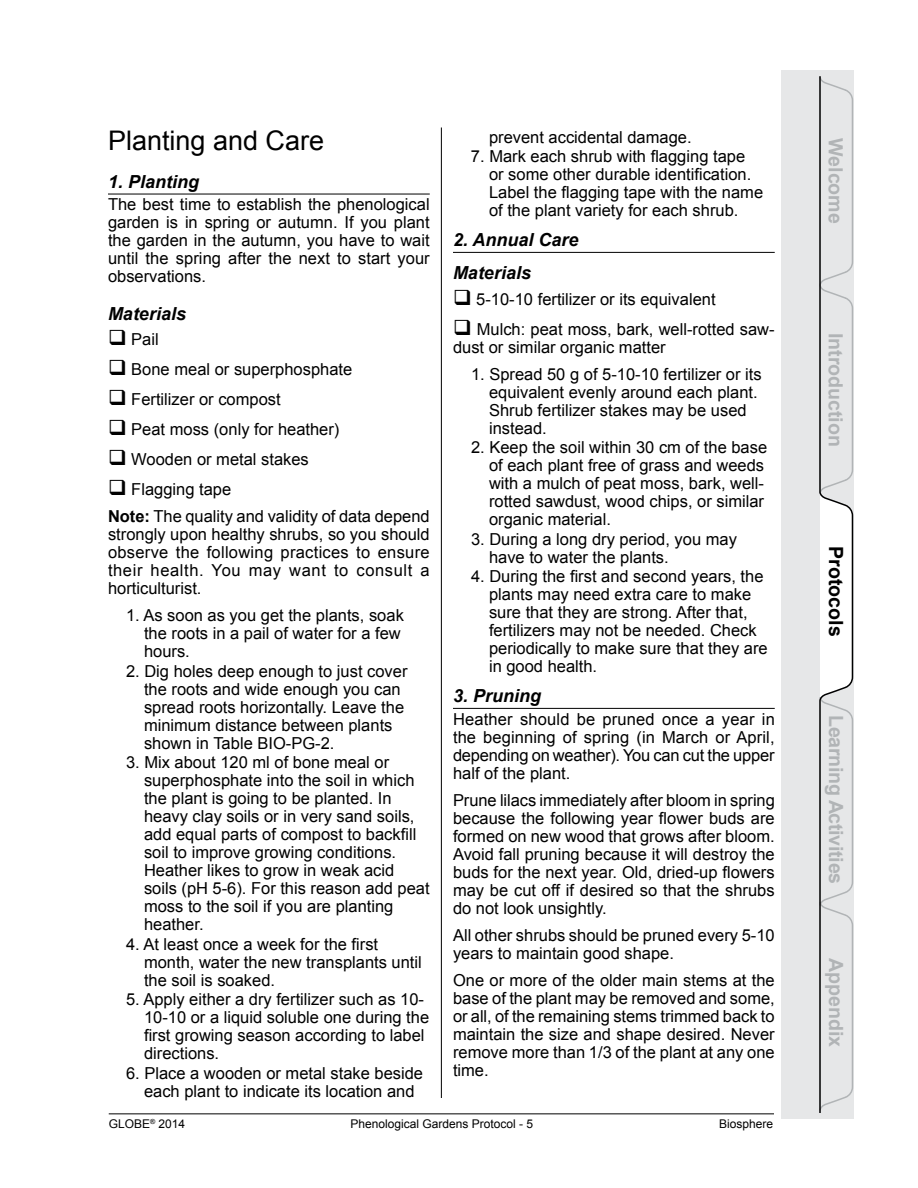
<style>
.page{position:relative;width:918px;height:1188px;background:#fff}
.page>*{position:absolute;margin:0;border:0;box-sizing:border-box;transform-origin:0 0}
.t1{font:27px "Arial";color:#000}
.t2{font:700 19.65px "Arial";color:#b1b4b6}
.t3{font:700 19.65px "Arial";color:#000}
.t4{font:italic 700 18px/33px "Arial";color:#000}
.t5{font:16.5px/18px "Arial";color:#000}
.t6{font:12px "Arial";color:#000}
.s1{font-weight:700}
</style>
<div class="page">
<hr style="left:441px;top:128px;width:1px;height:970px;background:#000">
<hr style="left:109px;top:1113px;width:665px;height:1px;background:#000">
<div style="left:782px;top:70px;width:72px;height:1049px;background:#e6e7e8"></div>
<svg style="left:819px;top:76px;width:35px;height:1037px"></svg>
<hr style="left:108px;top:194px;width:322px;height:1px;background:#000">
<hr style="left:453px;top:252px;width:322px;height:1px;background:#000">
<hr style="left:453px;top:708px;width:322px;height:1px;background:#000">
<h1 class="t1" style="left:108px;top:123px;width:218px">Planting and Care</h1>
<p class="t4" style="left:108px;top:166px;width:93px">1. Planting</p>
<p class="t5" style="left:108px;top:196px;width:323px;text-align:justify">The best time to establish the phenological garden is in spring or autumn. If you plant the garden in the autumn, you have to wait until the spring after the next to start your observations.</p>
<p class="t4" style="left:108px;top:298px;width:80px">Materials</p>
<p class="t5" style="left:108px;top:331px;width:52px">❑ Pail</p>
<p class="t5" style="left:108px;top:361px;width:246px">❑ Bone meal or superphosphate</p>
<p class="t5" style="left:108px;top:391px;width:174px">❑ Fertilizer or compost</p>
<p class="t5" style="left:108px;top:421px;width:233px">❑ Peat moss (only for heather)</p>
<p class="t5" style="left:108px;top:451px;width:202px">❑ Wooden or metal stakes</p>
<p class="t5" style="left:108px;top:476px;width:323px;line-height:27px">❑ Flagging tape<br><span class="s1">Note:</span> The quality and validity of data depend</p>
<p class="t5" style="left:108px;top:526px;width:323px;text-align:justify">strongly upon healthy shrubs, so you should observe the following practices to ensure their health. You may want to consult a horticulturist.</p>
<p class="t5" style="left:144px;top:607px;width:261px;text-indent:-18px">1. As soon as you get the plants, soak the roots in a pail of water for a few hours.</p>
<p class="t5" style="left:144px;top:662px;width:265px;text-indent:-18px">2. Dig holes deep enough to just cover the roots and wide enough you can spread roots horizontally. Leave the minimum distance between plants shown in Table BIO-PG-2.</p>
<p class="t5" style="left:144px;top:754px;width:287px;text-indent:-18px">3. Mix about 120 ml of bone meal or superphosphate into the soil in which the plant is going to be planted. In heavy clay soils or in very sand soils, add equal parts of compost to backfill soil to improve growing conditions.<br>Heather likes to grow in weak acid soils (pH 5-6). For this reason add peat moss to the soil if you are planting heather.</p>
<p class="t5" style="left:144px;top:935px;width:279px;text-indent:-18px">4. At least once a week for the first month, water the new transplants until the soil is soaked.</p>
<p class="t5" style="left:144px;top:991px;width:287px;text-indent:-18px">5. Apply either a dry fertilizer such as 10- 10-10 or a liquid soluble one during the first growing season according to label directions.</p>
<p class="t5" style="left:126px;top:1064px;width:299px;text-align:center">6. Place a wooden or metal stake beside each plant to indicate its location and</p>
<p class="t5" style="left:489px;top:128px;width:204px">prevent accidental damage.</p>
<p class="t5" style="left:489px;top:147px;width:276px;text-indent:-18px">7. Mark each shrub with flagging tape or some other durable identification.<br>Label the flagging tape with the name of the plant variety for each shrub.</p>
<p class="t4" style="left:453px;top:224px;width:127px">2. Annual Care<br>Materials</p>
<p class="t5" style="left:453px;top:290px;width:264px">❑ 5-10-10 fertilizer or its equivalent</p>
<p class="t5" style="left:453px;top:320px;width:323px">❑ Mulch: peat moss, bark, well-rotted saw&shy;dust or similar organic matter</p>
<p class="t5" style="left:489px;top:365px;width:274px;text-indent:-18px">1. Spread 50 g of 5-10-10 fertilizer or its equivalent evenly around each plant.<br>Shrub fertilizer stakes may be used instead.</p>
<p class="t5" style="left:489px;top:438px;width:280px;text-indent:-18px">2. Keep the soil within 30 cm of the base of each plant free of grass and weeds with a mulch of peat moss, bark, well&shy;rotted sawdust, wood chips, or similar organic material.</p>
<p class="t5" style="left:489px;top:530px;width:249px;text-indent:-18px">3. During a long dry period, you may have to water the plants.</p>
<p class="t5" style="left:489px;top:567px;width:280px;text-indent:-18px">4. During the first and second years, the plants may need extra care to make sure that they are strong. After that, fertilizers may not be needed. Check periodically to make sure that they are in good health.</p>
<p class="t4" style="left:453px;top:680px;width:90px">3. Pruning</p>
<p class="t5" style="left:453px;top:710px;width:323px;text-align:justify">Heather should be pruned once a year in the beginning of spring (in March or April, depending on weather). You can cut the upper half of the plant.</p>
<p class="t5" style="left:453px;top:791px;width:323px;text-align:justify">Prune lilacs immediately after bloom in spring because the following year flower buds are formed on new wood that grows after bloom.<br>Avoid fall pruning because it will destroy the buds for the next year. Old, dried-up flowers may be cut off if desired so that the shrubs do not look unsightly.</p>
<p class="t5" style="left:453px;top:926px;width:323px">All other shrubs should be pruned every 5-10 years to maintain good shape.</p>
<p class="t5" style="left:453px;top:971px;width:323px;text-align:justify">One or more of the older main stems at the base of the plant may be removed and some, or all, of the remaining stems trimmed back to maintain the size and shape desired. Never remove more than 1/3 of the plant at any one time.</p>
<p class="t6" style="left:109px;top:1116px;width:78px">GLOBE<sup>®</sup> 2014</p>
<p class="t6" style="left:350px;top:1116px;width:184px">Phenological Gardens Protocol - 5</p>
<p class="t6" style="left:719px;top:1116px;width:56px">Biosphere</p>
<p class="t2" style="left:849px;top:138px;width:87px;rotate:90deg">Welcome</p>
<p class="t2" style="left:849px;top:333px;width:116px;rotate:90deg">Introduction</p>
<p class="t3" style="left:849px;top:546px;width:92px;rotate:90deg">Protocols</p>
<p class="t2" style="left:849px;top:715px;width:171px;rotate:90deg">Learning Activities</p>
<p class="t2" style="left:849px;top:958px;width:91px;rotate:90deg">Appendix</p>
</div>
